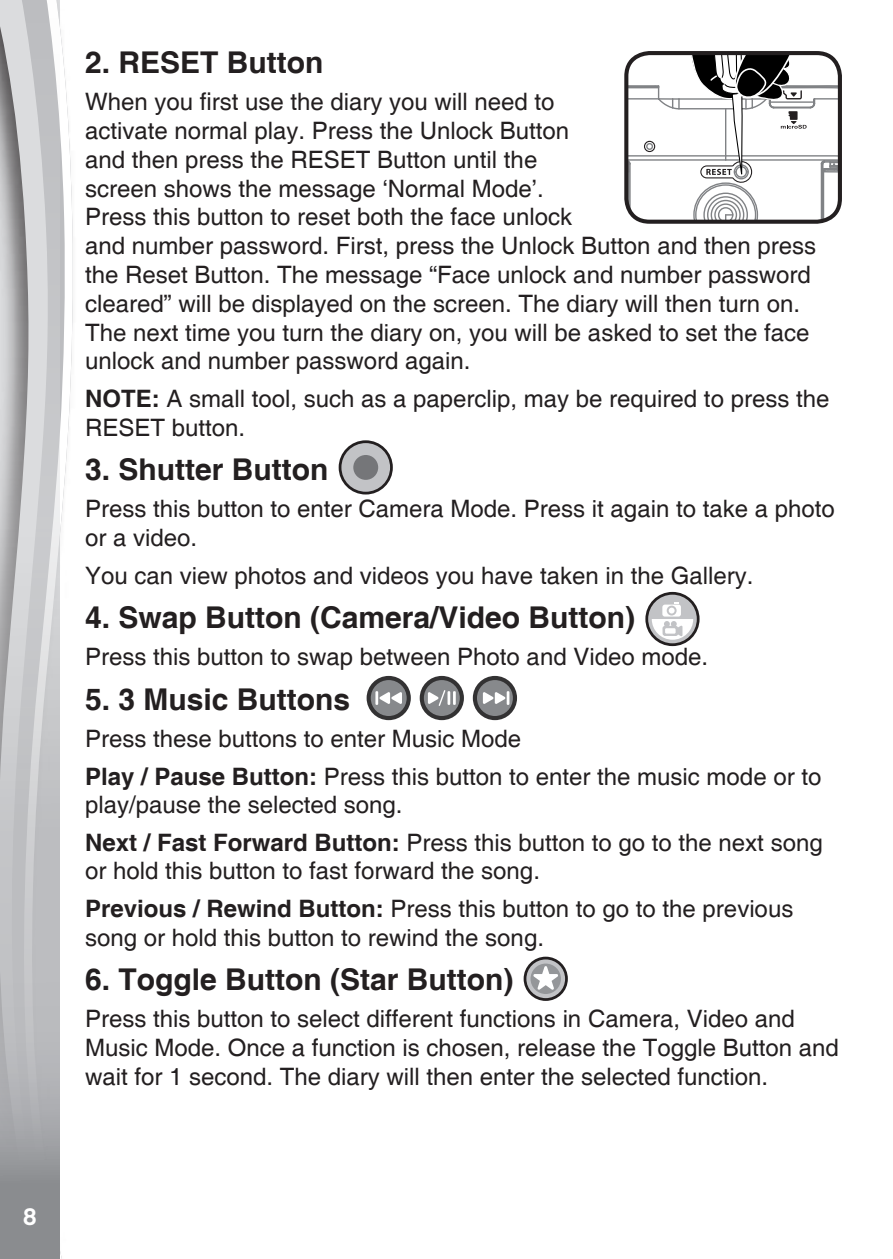
<style>
.page{position:relative;width:893px;height:1259px;background:#fff}
.page>*{position:absolute;margin:0;border:0;box-sizing:border-box;transform-origin:0 0}
.t1{font:700 30px "Helvetica";color:#231f20}
.t2{font:24px/28.8px "Helvetica";color:#231f20}
.t3{font:500 24px "AG Book Rounded";color:#fff}
.s1{font-weight:700}
</style>
<div class="page">
<svg style="left:60px;top:28px;width:13px;height:1231px"></svg>
<svg style="left:0;top:0;width:60px;height:1259px;background:#bcbcbf"></svg>
<div style="left:340px;top:442px;width:51px;height:51px;background:#c2c3c6;border-radius:50%"></div>
<div style="left:339px;top:440px;width:54px;height:54px;border:3px solid #231f20;border-radius:50%"></div>
<div style="left:353px;top:455px;width:25px;height:25px;background:#757679;border-radius:50%"></div>
<svg style="left:647px;top:593px;width:51px;height:52px"></svg>
<div style="left:645px;top:592px;width:55px;height:54px;border:3px solid #231f20;border-radius:50%"></div>
<svg style="left:652px;top:602px;width:41px;height:38px"></svg>
<div style="left:665px;top:628px;width:11px;height:5px;background:#fff"></div>
<svg style="left:475px;top:678px;width:40px;height:40px"></svg>
<div style="left:473px;top:676px;width:44px;height:44px;border:4px solid #333233;border-radius:50%"></div>
<svg style="left:422px;top:678px;width:40px;height:40px"></svg>
<div style="left:420px;top:676px;width:44px;height:44px;border:4px solid #333233;border-radius:50%"></div>
<svg style="left:369px;top:678px;width:40px;height:40px"></svg>
<div style="left:367px;top:676px;width:44px;height:44px;border:4px solid #333233;border-radius:50%"></div>
<svg style="left:375px;top:691px;width:27px;height:14px"></svg>
<svg style="left:483px;top:691px;width:26px;height:14px"></svg>
<svg style="left:428px;top:690px;width:28px;height:16px"></svg>
<svg style="left:525px;top:958px;width:41px;height:41px"></svg>
<div style="left:524px;top:956px;width:44px;height:45px;border:3px solid #231f20;border-radius:50%"></div>
<div style="left:530px;top:963px;width:31px;height:31px;background:#949699;border-radius:50%"></div>
<svg style="left:533px;top:965px;width:26px;height:25px"></svg>
<svg style="left:629px;top:53px;width:208px;height:166px"></svg>
<div style="left:624px;top:51px;width:218px;height:173px;border:4px solid #231f20;border-radius:23px"></div>
<p class="t3" style="left:23px;top:1202px;width:15px">8</p>
<p class="t1" style="left:85px;top:44px;width:240px">2. RESET Button</p>
<p class="t2" style="left:85px;top:88px;width:732px">When you first use the diary you will need to<br>activate normal play. Press the Unlock Button<br>and then press the RESET Button until the<br>screen shows the message ‘Normal Mode’.<br>Press this button to reset both the face unlock<br>and number password. First, press the Unlock Button and then press the Reset Button. The message “Face unlock and number password cleared” will be displayed on the screen. The diary will then turn on.<br>The next time you turn the diary on, you will be asked to set the face unlock and number password again.</p>
<p class="t2" style="left:85px;top:385px;width:746px"><span class="s1">NOTE:</span> A small tool, such as a paperclip, may be required to press the<br>RESET button.</p>
<p class="t1" style="left:85px;top:451px;width:245px">3. Shutter Button</p>
<p class="t2" style="left:85px;top:495px;width:751px">Press this button to enter Camera Mode. Press it again to take a photo or a video.</p>
<p class="t2" style="left:85px;top:561px;width:670px">You can view photos and videos you have taken in the Gallery.</p>
<p class="t1" style="left:85px;top:599px;width:552px">4. Swap Button (Camera/Video Button)</p>
<p class="t2" style="left:85px;top:643px;width:625px">Press this button to swap between Photo and Video mode.</p>
<p class="t1" style="left:85px;top:681px;width:267px">5. 3 Music Buttons</p>
<p class="t2" style="left:85px;top:721px;width:738px;line-height:37.2px">Press these buttons to enter Music Mode<br><span class="s1">Play / Pause Button:</span> Press this button to enter the music mode or to</p>
<p class="t2" style="left:85px;top:787px;width:739px;line-height:37.2px">play/pause the selected song.<br><span class="s1">Next / Fast Forward Button:</span> Press this button to go to the next song</p>
<p class="t2" style="left:85px;top:853px;width:710px;line-height:37.2px">or hold this button to fast forward the song.<br><span class="s1">Previous / Rewind Button:</span> Press this button to go to the previous</p>
<p class="t2" style="left:85px;top:923px;width:460px">song or hold this button to rewind the song.</p>
<p class="t1" style="left:85px;top:961px;width:430px">6. Toggle Button (Star Button)</p>
<p class="t2" style="left:85px;top:1005px;width:755px">Press this button to select different functions in Camera, Video and<br>Music Mode. Once a function is chosen, release the Toggle Button and wait for 1 second. The diary will then enter the selected function.</p>
</div>
